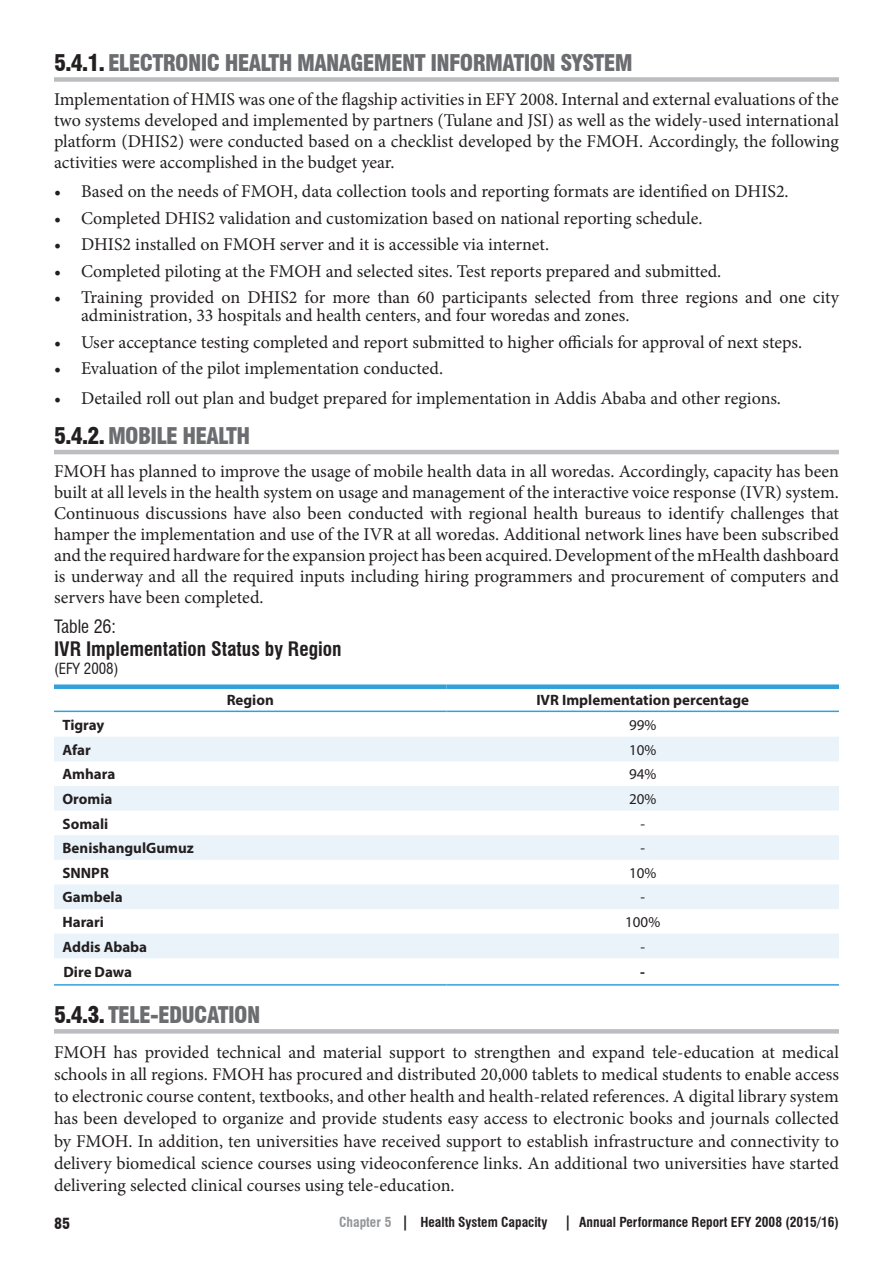
<style>
.page{position:relative;width:893px;height:1263px;background:#fff}
.page>*{position:absolute;margin:0;border:0;box-sizing:border-box;transform-origin:0 0}
.Heading_2_1_1{font:900 condensed 22.5px "Swiss 721 BT";letter-spacing:-.03em;color:#6c6d70}
.Table_Title_MAIN{font:700 condensed 19.5px "Swiss 721 BT";color:#231f20}
.Body_Text{font:18px/21px "Minion Pro";color:#231f20;text-align:justify}
.Table_Title_MAIN-2{font:condensed 18px "Swiss 721 BT";color:#231f20}
.Table_Left_Column{font:700 15px "Myriad Pro";color:#231f20}
.Tabe_Header{font:700 15px "Myriad Pro";color:#231f20}
.Table_Body{font:15px "Myriad Pro";color:#231f20}
.Table_Title_MAIN-3{font:condensed 15px "Swiss 721 BT";color:#231f20}
.t1{font:900 condensed 15px "Swiss 721 BT";color:#231f20}
.Table_Body-2{font:700 15px "Myriad Pro";color:#231f20}
.t2{font:700 condensed 13.5px "Swiss 721 BT";color:#231f20}
.s1{color:#231f20}
.s2{color:#939598}
.s3{font-size:15px}
</style>
<div class="page">
<div style="left:54px;top:77px;width:785px;height:5px;background:#bcbdc0"></div>
<hr style="left:54px;top:450px;width:785px;height:4px;background:#bcbdc0">
<hr style="left:54px;top:1029px;width:785px;height:4px;background:#bcbdc0">
<svg style="left:54px;top:737px;width:785px;height:221px;fill:#eaf3fa"></svg>
<div style="left:54px;top:684px;width:392px;height:5px;background:#32a1da"></div>
<div style="left:446px;top:684px;width:393px;height:5px;background:#32a1da"></div>
<hr style="left:54px;top:711px;width:392px;height:1px;background:#32a1da">
<hr style="left:446px;top:711px;width:393px;height:1px;background:#32a1da">
<hr style="left:54px;top:984px;width:392px;height:2px;background:#32a1da">
<hr style="left:446px;top:984px;width:393px;height:2px;background:#32a1da">
<p class="Heading_2_1_1" style="left:54px;top:49px;width:580px"><span class="s1">5.4.1.</span> ELECTRONIC HEALTH MANAGEMENT INFORMATION SYSTEM</p>
<p class="Body_Text" style="left:54px;top:89px;width:786px">Implementation of HMIS was one of the flagship activities in EFY 2008. Internal and external evaluations of the two systems developed and implemented by partners (Tulane and JSI) as well as the widely-used international platform (DHIS2) were conducted based on a checklist developed by the FMOH. Accordingly, the following activities were accomplished in the budget year.</p>
<p class="Body_Text" style="left:54px;top:181px;width:736px">• Based on the needs of FMOH, data collection tools and reporting formats are identified on DHIS2.</p>
<p class="Body_Text" style="left:54px;top:208px;width:650px">• Completed DHIS2 validation and customization based on national reporting schedule.</p>
<p class="Body_Text" style="left:54px;top:234px;width:497px">• DHIS2 installed on FMOH server and it is accessible via internet.</p>
<p class="Body_Text" style="left:54px;top:261px;width:669px">• Completed piloting at the FMOH and selected sites. Test reports prepared and submitted.</p>
<p class="Body_Text" style="left:81px;top:289px;width:759px;line-height:18px;text-indent:-27px">• Training provided on DHIS2 for more than 60 participants selected from three regions and one city administration, 33 hospitals and health centers, and four woredas and zones.</p>
<p class="Body_Text" style="left:54px;top:332px;width:750px">• User acceptance testing completed and report submitted to higher officials for approval of next steps.</p>
<p class="Body_Text" style="left:54px;top:358px;width:391px">• Evaluation of the pilot implementation conducted.</p>
<p class="Body_Text" style="left:54px;top:388px;width:729px">• Detailed roll out plan and budget prepared for implementation in Addis Ababa and other regions.</p>
<p class="Heading_2_1_1" style="left:54px;top:422px;width:198px"><span class="s1">5.4.2.</span> MOBILE HEALTH</p>
<p class="Body_Text" style="left:54px;top:461px;width:786px">FMOH has planned to improve the usage of mobile health data in all woredas. Accordingly, capacity has been built at all levels in the health system on usage and management of the interactive voice response (IVR) system.<br>Continuous discussions have also been conducted with regional health bureaus to identify challenges that hamper the implementation and use of the IVR at all woredas. Additional network lines have been subscribed and the required hardware for the expansion project has been acquired. Development of the mHealth dashboard is underway and all the required inputs including hiring programmers and procurement of computers and servers have been completed.</p>
<p class="Table_Title_MAIN-2" style="left:54px;top:615px;width:64px">Table 26:</p>
<p class="Table_Title_MAIN" style="left:54px;top:637px;width:289px">IVR Implementation Status by Region</p>
<p class="Table_Title_MAIN-3" style="left:54px;top:659px;width:66px">(EFY 2008)</p>
<p class="Tabe_Header" style="left:227px;top:690px;width:49px">Region</p>
<p class="Tabe_Header" style="left:536px;top:690px;width:214px">IVR Implementation percentage</p>
<p class="Table_Left_Column" style="left:63px;top:715px;width:43px">Tigray</p>
<p class="Table_Body" style="left:629px;top:716px;width:29px">99%</p>
<p class="Table_Left_Column" style="left:63px;top:740px;width:30px">Afar</p>
<p class="Table_Body" style="left:629px;top:740px;width:29px">10%</p>
<p class="Table_Left_Column" style="left:63px;top:764px;width:54px">Amhara</p>
<p class="Table_Body" style="left:629px;top:765px;width:29px">94%</p>
<p class="Table_Left_Column" style="left:63px;top:789px;width:51px">Oromia</p>
<p class="Table_Body" style="left:629px;top:790px;width:29px">20%</p>
<p class="Table_Left_Column" style="left:63px;top:814px;width:47px">Somali</p>
<p class="Table_Body" style="left:640px;top:814px;width:6px">-</p>
<p class="Table_Left_Column" style="left:63px;top:838px;width:133px">BenishangulGumuz</p>
<p class="Table_Body" style="left:640px;top:839px;width:6px">-</p>
<p class="Table_Left_Column" style="left:63px;top:863px;width:48px">SNNPR</p>
<p class="Table_Body" style="left:629px;top:863px;width:29px">10%</p>
<p class="Table_Left_Column" style="left:63px;top:887px;width:62px">Gambela</p>
<p class="Table_Body" style="left:640px;top:888px;width:6px">-</p>
<p class="Table_Left_Column" style="left:63px;top:912px;width:43px">Harari</p>
<p class="Table_Body" style="left:625px;top:913px;width:36px">100%</p>
<p class="Table_Left_Column" style="left:63px;top:937px;width:86px">Addis Ababa</p>
<p class="Table_Body" style="left:640px;top:937px;width:6px">-</p>
<p class="Table_Left_Column" style="left:63px;top:962px;width:70px">Dire Dawa</p>
<p class="Table_Body-2" style="left:640px;top:962px;width:6px">-</p>
<p class="Heading_2_1_1" style="left:54px;top:1001px;width:208px"><span class="s1">5.4.3.</span> TELE-EDUCATION</p>
<p class="Body_Text" style="left:54px;top:1041px;width:787px;line-height:22.2px">FMOH has provided technical and material support to strengthen and expand tele-education at medical schools in all regions. FMOH has procured and distributed 20,000 tablets to medical students to enable access to electronic course content, textbooks, and other health and health-related references. A digital library system has been developed to organize and provide students easy access to electronic books and journals collected by FMOH. In addition, ten universities have received support to establish infrastructure and connectivity to delivery biomedical science courses using videoconference links. An additional two universities have started delivering selected clinical courses using tele-education.</p>
<p class="t1" style="left:54px;top:1214px;width:18px">85</p>
<p class="t2" style="left:339px;top:1214px;width:501px"><span class="s2">Chapter 5</span> <span class="s3">|</span> Health System Capacity <span class="s3">|</span> Annual Performance Report EFY 2008 (2015/16)</p>
</div>
